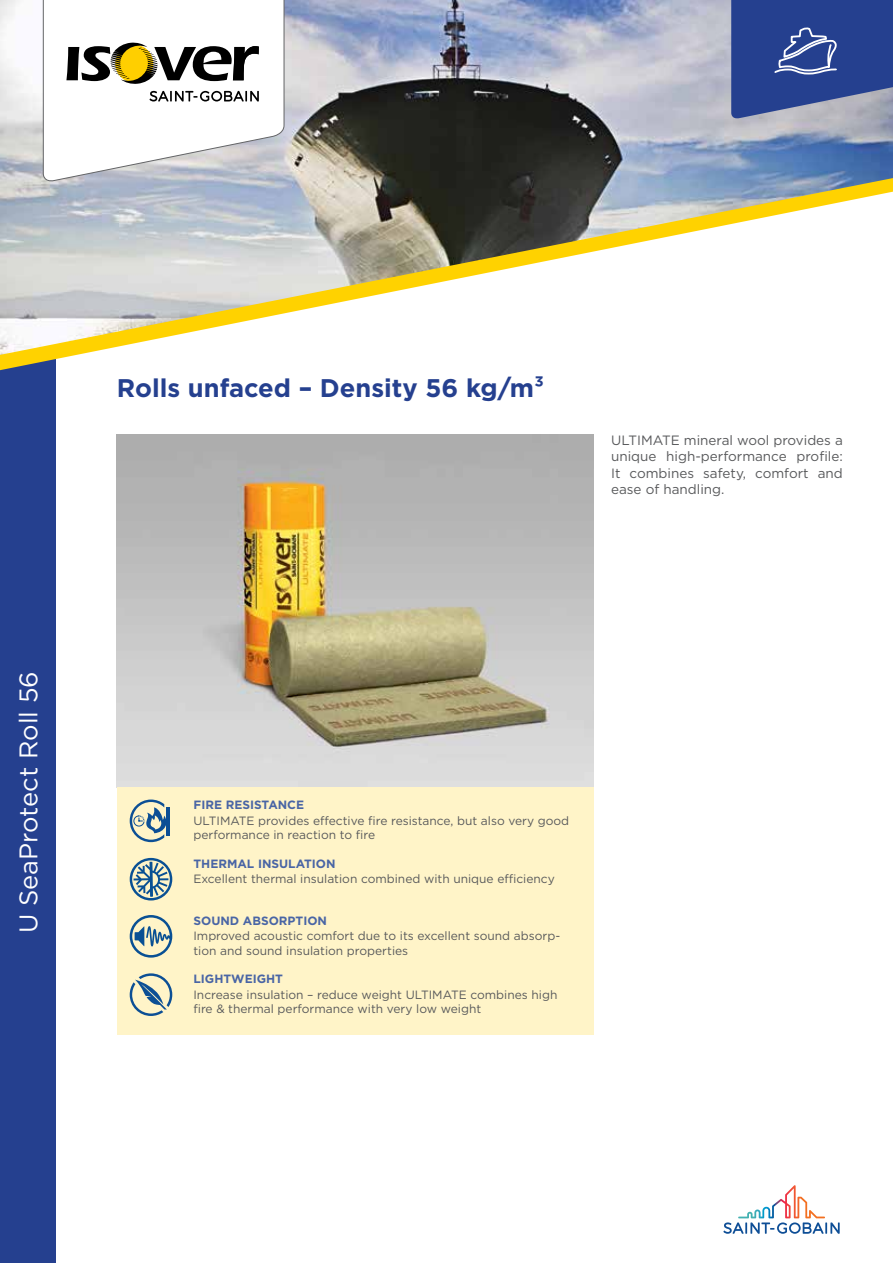
<style>
.page{position:relative;width:893px;height:1263px;background:#fff}
.page>*{position:absolute;margin:0;border:0;box-sizing:border-box;transform-origin:0 0}
.t1{font:700 25.5px "Gotham";color:#25408f}
.t2{font:25.5px "Gotham";color:#fff}
.t3{font:13.5px/16.2px "Gotham";color:#58595b;text-align:justify}
.t4{font:12px/14.4px "Gotham";color:#58595b}
.t5{font:700 12px "Gotham";color:#4965a5}
</style>
<div class="page">
<div style="left:0;top:0;width:55px;height:1263px;background:#25408f"></div>
<svg style="left:723px;top:1185px;width:117px;height:49px"></svg>
<img style="left:0;top:0;width:893px;height:355px">
<img style="left:117px;top:434px;width:476px;height:353px">
<div style="left:117px;top:787px;width:476px;height:247px;background:#fff4c8"></div>
<svg style="left:130px;top:799px;width:40px;height:43px"></svg>
<svg style="left:130px;top:858px;width:42px;height:42px"></svg>
<svg style="left:130px;top:915px;width:42px;height:43px"></svg>
<svg style="left:130px;top:973px;width:42px;height:43px"></svg>
<svg style="left:43px;top:0;width:241px;height:183px"></svg>
<svg style="left:731px;top:0;width:162px;height:120px;background:#405698"></svg>
<h1 class="t2" style="left:12px;top:933px;width:263px;rotate:-90deg">U SeaProtect Roll 56</h1>
<h1 class="t1" style="left:117px;top:371px;width:429px">Rolls unfaced – Density 56 kg/m³</h1>
<p class="t3" style="left:611px;top:432px;width:233px">ULTIMATE mineral wool provides a unique high-performance profile:<br>It combines safety, comfort and ease of handling.</p>
<p class="t5" style="left:193px;top:797px;width:112px">FIRE RESISTANCE</p>
<p class="t4" style="left:193px;top:813px;width:377px">ULTIMATE provides effective fire resistance, but also very good performance in reaction to fire</p>
<p class="t5" style="left:193px;top:855px;width:144px">THERMAL INSULATION</p>
<p class="t4" style="left:193px;top:871px;width:363px">Excellent thermal insulation combined with unique efficiency</p>
<p class="t5" style="left:193px;top:912px;width:135px">SOUND ABSORPTION</p>
<p class="t4" style="left:193px;top:928px;width:368px">Improved acoustic comfort due to its excellent sound absorp&shy;tion and sound insulation properties</p>
<p class="t5" style="left:193px;top:971px;width:91px">LIGHTWEIGHT</p>
<p class="t4" style="left:193px;top:987px;width:365px">Increase insulation – reduce weight ULTIMATE combines high fire &amp; thermal performance with very low weight</p>
</div>
